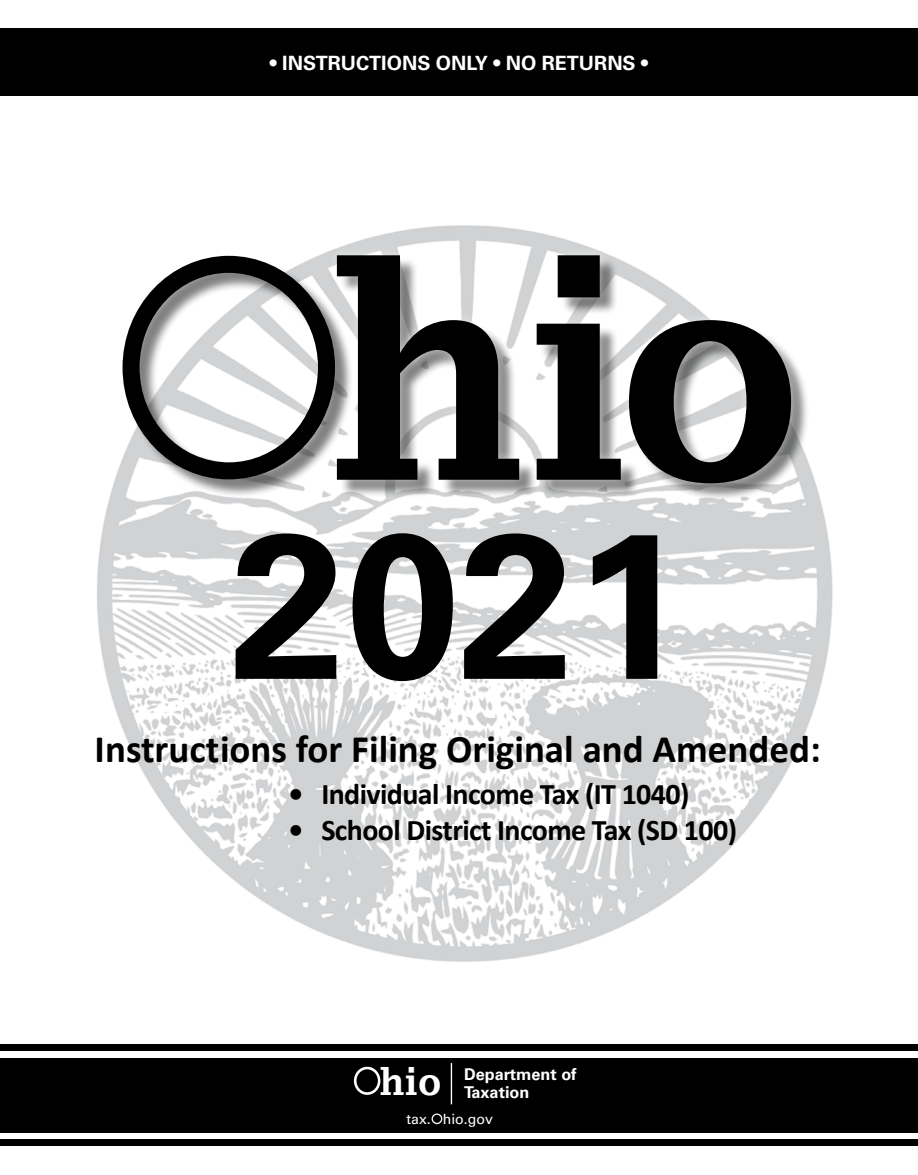
<style>
.page{position:relative;width:918px;height:1175px;background:#fff}
.page>*{position:absolute;margin:0;border:0;box-sizing:border-box;transform-origin:0 0}
.t1{font:600 291px "Lucida Fax";color:#000}
.t2{font:700 205.5px "Univers LT Std";color:#000}
.t3{font:700 39px "Calibri";color:#000}
.t4{font:600 36.6px "Lucida Fax";color:#fff}
.t5{font:700 30px "Calibri";letter-spacing:-.02em;color:#000}
.t6{font:700 19.65px "Univers LT Std";color:#fff}
.t7{font:700 16.2px/17.7px "Univers LT Std";color:#fff}
.t8{font:14.1px "Univers LT Std";color:#fff}
</style>
<div class="page">
<div style="left:0;top:1058px;width:918px;height:74px;background:#000"></div>
<div style="left:0;top:28px;width:918px;height:68px;background:#000"></div>
<img style="left:97px;top:225px;width:736px;height:737px">
<div style="left:339px;top:257px;width:471px;height:244px;background:#000;opacity:.5"></div>
<div style="left:327px;top:245px;width:474px;height:247px;background:#fff;opacity:.59"></div>
<div style="left:125px;top:258px;width:229px;height:240px;background:#000;opacity:.5"></div>
<div style="left:123px;top:256px;width:212px;height:223px;border:17px solid #000;border-radius:50%"></div>
<div style="left:354px;top:1066px;width:26px;height:28px;border:3px solid #fff;border-radius:50%"></div>
<hr style="left:451px;top:1063px;width:1px;height:41px;background:#fff">
<div style="left:432px;top:1113px;width:10px;height:11px;border:1px solid #fff;border-radius:50%"></div>
<div style="left:0;top:1044px;width:918px;height:7px;background:#000"></div>
<div style="left:0;top:1139px;width:918px;height:6px;background:#000"></div>
<p class="t6" style="left:270px;top:51px;width:380px">• INSTRUCTIONS ONLY • NO RETURNS •</p>
<h1 class="t1" style="left:326px;top:210px;width:480px">hio</h1>
<h2 class="t2" style="left:230px;top:486px;width:459px">2021</h2>
<h3 class="t3" style="left:95px;top:721px;width:728px">Instructions for Filing Original and Amended:</h3>
<p class="t5" style="left:288px;top:772px;width:403px">• Individual Income Tax (IT 1040)</p>
<p class="t5" style="left:288px;top:808px;width:450px">• School District Income Tax (SD 100)</p>
<p class="t4" style="left:380px;top:1061px;width:64px">hio</p>
<p class="t7" style="left:464px;top:1065px;width:114px">Department of<br>Taxation</p>
<p class="t8" style="left:406px;top:1110px;width:88px">tax. hio.gov</p>
</div>
